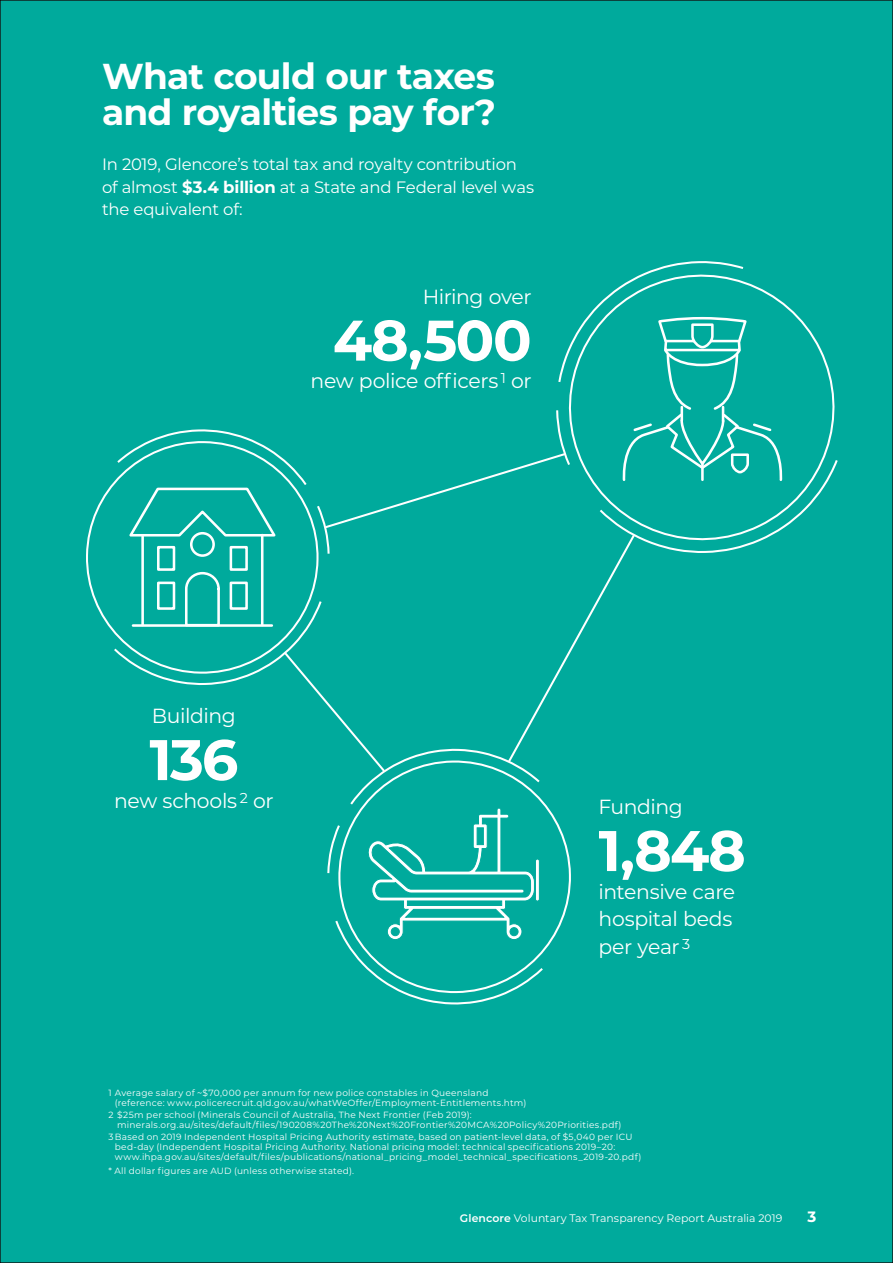
<style>
.page{position:relative;width:893px;height:1263px;background:#00aa9c}
.page>*{position:absolute;margin:0;border:0;box-sizing:border-box;transform-origin:0 0}
.GLN__FS_No{font:700 57.15px "Montserrat";letter-spacing:-.03em;color:#fff}
.GLN__Headline{font:700 36px/36px "Montserrat";letter-spacing:-.025em;color:#fff}
.GLN__FS_Diagram{font:20.4px/27.6px "Montserrat";letter-spacing:-.02em;color:#fff}
.GLN__Lead_Paragraph{font:16.5px/22.5px "Montserrat";letter-spacing:-.015em;color:#fff}
.GLN__Page_Number{font:700 15px "Montserrat";color:#fff}
.GLN__Fact_Sheet_Head{font:10.8px "Montserrat";letter-spacing:.005em;color:#fff}
.GLN__Footnote{font:9px/9.8px "Montserrat";letter-spacing:.025em;color:#fff}
.s1{font-weight:700}
.s2{font-weight:600}
</style>
<div class="page">
<svg style="left:588px;top:261px;width:250px;height:268px"></svg>
<svg style="left:86px;top:454px;width:40px;height:206px"></svg>
<svg style="left:327px;top:774px;width:244px;height:231px"></svg>
<svg style="left:126px;top:316px;width:657px;height:458px"></svg>
<svg style="left:366px;top:807px;width:169px;height:133px"></svg>
<hr style="left:535px;top:859px;width:4px;height:42px;background:#fff;border-radius:2px">
<div style="left:535px;top:859px;width:5px;height:42px;border:1px solid #00aa9c;border-radius:2px"></div>
<p class="GLN__Headline" style="left:102px;top:56px;width:395px">What could our taxes and royalties pay for?</p>
<p class="GLN__Lead_Paragraph" style="left:102px;top:152px;width:433px">In 2019, Glencore’s total tax and royalty contribution of almost <span class="s1">$3.4 billion</span> at a State and Federal level was the equivalent of:</p>
<p class="GLN__FS_Diagram" style="left:423px;top:282px;width:111px">Hiring over</p>
<p class="GLN__FS_No" style="left:333px;top:299px;width:200px">48,500</p>
<p class="GLN__FS_Diagram" style="left:311px;top:366px;width:223px">new police officers <sup>1</sup> or</p>
<p class="GLN__FS_Diagram" style="left:152px;top:701px;width:85px">Building</p>
<p class="GLN__FS_No" style="left:149px;top:719px;width:90px">136</p>
<p class="GLN__FS_Diagram" style="left:114px;top:786px;width:161px">new schools <sup>2</sup> or</p>
<p class="GLN__FS_Diagram" style="left:599px;top:792px;width:86px">Funding</p>
<p class="GLN__FS_No" style="left:599px;top:809px;width:149px">1,848</p>
<p class="GLN__FS_Diagram" style="left:599px;top:877px;width:138px">intensive care hospital beds per year <sup>3</sup></p>
<p class="GLN__Footnote" style="left:115px;top:1088px;width:413px;text-indent:-6px">1 Average salary of ~$70,000 per annum for new police constables in Queensland (reference: www.policerecruit.qld.gov.au/whatWeOffer/Employment-Entitlements.htm)</p>
<p class="GLN__Footnote" style="left:117px;top:1110px;width:506px;text-indent:-9px">2 $25m per school (Minerals Council of Australia, The Next Frontier (Feb 2019): minerals.org.au/sites/default/files/190208%20The%20Next%20Frontier%20MCA%20Policy%20Priorities.pdf)</p>
<p class="GLN__Footnote" style="left:115px;top:1132px;width:528px;text-indent:-6px">3Based on 2019 Independent Hospital Pricing Authority estimate, based on patient-level data, of $5,040 per ICU bed-day (Independent Hospital Pricing Authority. National pricing model: technical specifications 2019–20: www.ihpa.gov.au/sites/default/files/publications/national_pricing_model_technical_specifications_2019-20.pdf)</p>
<p class="GLN__Footnote" style="left:108px;top:1165px;width:247px">* All dollar figures are AUD (unless otherwise stated).</p>
<p class="GLN__Fact_Sheet_Head" style="left:460px;top:1211px;width:324px"><span class="s2">Glencore</span> Voluntary Tax Transparency Report Australia 2019</p>
<p class="GLN__Page_Number" style="left:807px;top:1206px;width:10px">3</p>
</div>
